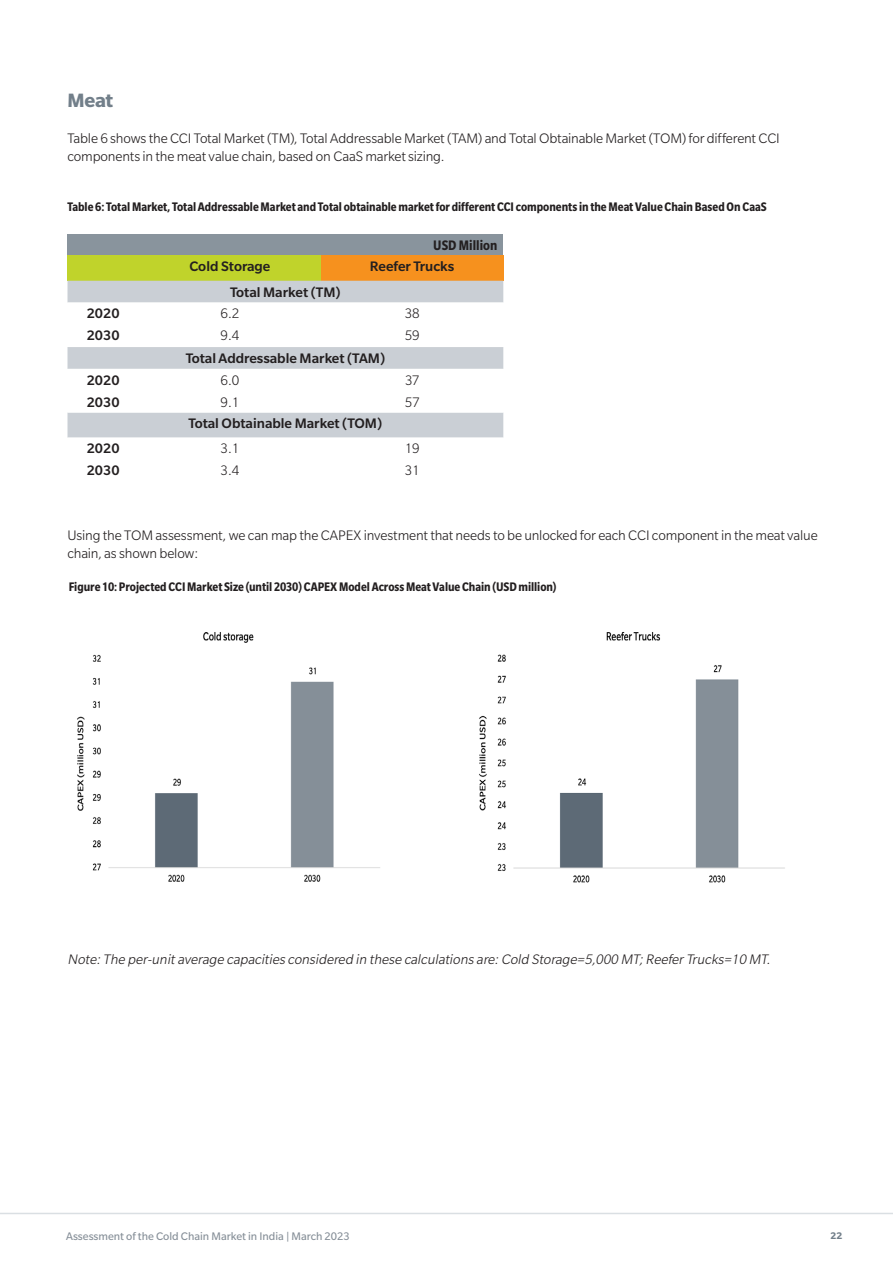
<style>
.page{position:relative;width:893px;height:1263px;background:#fff}
.page>*{position:absolute;margin:0;border:0;box-sizing:border-box;transform-origin:0 0}
.Subhead_2{font:700 21px "Slate Std";color:#727f8a}
.Subhead_2-2{font:300 15px/18px "Slate Std";letter-spacing:-.01em;color:#231f20}
.t1{font:500 15px "Slate Std";color:#231f20}
.t2{font:italic 300 15px "Slate Std";color:#231f20}
.t3{font:700 condensed 15px "Slate Std";color:#231f20}
.Figures_Headers{font:700 condensed 13.5px "Slate Std";letter-spacing:-.005em;color:#231f20}
.t4{font:12px "Slate Std";color:#868f98}
.t5{font:700 10.5px "Slate Std";color:#727f8a}
</style>
<div class="page">
<hr style="left:0;top:1213px;width:893px;height:1px;background:#dadfe3">
<div style="left:68px;top:234px;width:435px;height:22px;background:#89949d"></div>
<div style="left:68px;top:256px;width:71px;height:25px;background:#c0d32b"></div>
<div style="left:139px;top:256px;width:182px;height:25px;background:#c0d32b"></div>
<div style="left:321px;top:256px;width:182px;height:25px;background:#f6911e"></div>
<div style="left:68px;top:281px;width:435px;height:22px;background:#cacfd5"></div>
<svg style="left:68px;top:347px;width:435px;height:91px"></svg>
<img style="left:77px;top:632px;width:303px;height:250px">
<img style="left:479px;top:632px;width:306px;height:251px">
<p class="Subhead_2" style="left:68px;top:89px;width:47px">Meat</p>
<p class="Subhead_2-2" style="left:68px;top:129px;width:714px">Table 6 shows the CCI Total Market (TM), Total Addressable Market (TAM) and Total Obtainable Market (TOM) for different CCI components in the meat value chain, based on CaaS market sizing.</p>
<p class="Figures_Headers" style="left:68px;top:200px;width:701px">Table 6: Total Market, Total Addressable Market and Total obtainable market for different CCI components in the Meat Value Chain Based On CaaS</p>
<p class="t3" style="left:433px;top:237px;width:66px">USD Million</p>
<p class="t1" style="left:189px;top:259px;width:83px">Cold Storage</p>
<p class="t1" style="left:370px;top:259px;width:86px">Reefer Trucks</p>
<p class="t1" style="left:230px;top:284px;width:112px">Total Market (TM)</p>
<p class="t1" style="left:87px;top:306px;width:34px">2020</p>
<p class="Subhead_2-2" style="left:221px;top:305px;width:20px">6.2</p>
<p class="Subhead_2-2" style="left:405px;top:305px;width:16px">38</p>
<p class="t1" style="left:87px;top:328px;width:34px">2030</p>
<p class="Subhead_2-2" style="left:221px;top:326px;width:20px">9.4</p>
<p class="Subhead_2-2" style="left:405px;top:326px;width:16px">59</p>
<p class="t1" style="left:186px;top:350px;width:201px">Total Addressable Market (TAM)</p>
<p class="t1" style="left:87px;top:372px;width:34px">2020</p>
<p class="Subhead_2-2" style="left:221px;top:371px;width:20px">6.0</p>
<p class="Subhead_2-2" style="left:405px;top:371px;width:16px">37</p>
<p class="t1" style="left:87px;top:394px;width:34px">2030</p>
<p class="Subhead_2-2" style="left:221px;top:393px;width:20px">9.1</p>
<p class="Subhead_2-2" style="left:405px;top:393px;width:16px">57</p>
<p class="t1" style="left:189px;top:416px;width:195px">Total Obtainable Market (TOM)</p>
<p class="t1" style="left:87px;top:441px;width:34px">2020</p>
<p class="Subhead_2-2" style="left:221px;top:440px;width:20px">3.1</p>
<p class="Subhead_2-2" style="left:405px;top:440px;width:16px">19</p>
<p class="t1" style="left:87px;top:463px;width:34px">2030</p>
<p class="Subhead_2-2" style="left:221px;top:461px;width:20px">3.4</p>
<p class="Subhead_2-2" style="left:405px;top:461px;width:16px">31</p>
<p class="Subhead_2-2" style="left:68px;top:526px;width:752px">Using the TOM assessment, we can map the CAPEX investment that needs to be unlocked for each CCI component in the meat value chain, as shown below:</p>
<p class="Figures_Headers" style="left:69px;top:579px;width:489px">Figure 10: Projected CCI Market Size (until 2030) CAPEX Model Across Meat Value Chain (USD million)</p>
<p class="t2" style="left:68px;top:952px;width:707px">Note:The per-unitaverage capacities considered in these calculations are:Cold Storage=5,000 MT;ReeferTrucks=10 MT.</p>
<p class="t4" style="left:66px;top:1230px;width:285px">Assessment of the Cold Chain Market in India | March 2023</p>
<p class="t5" style="left:830px;top:1230px;width:13px">22</p>
</div>
